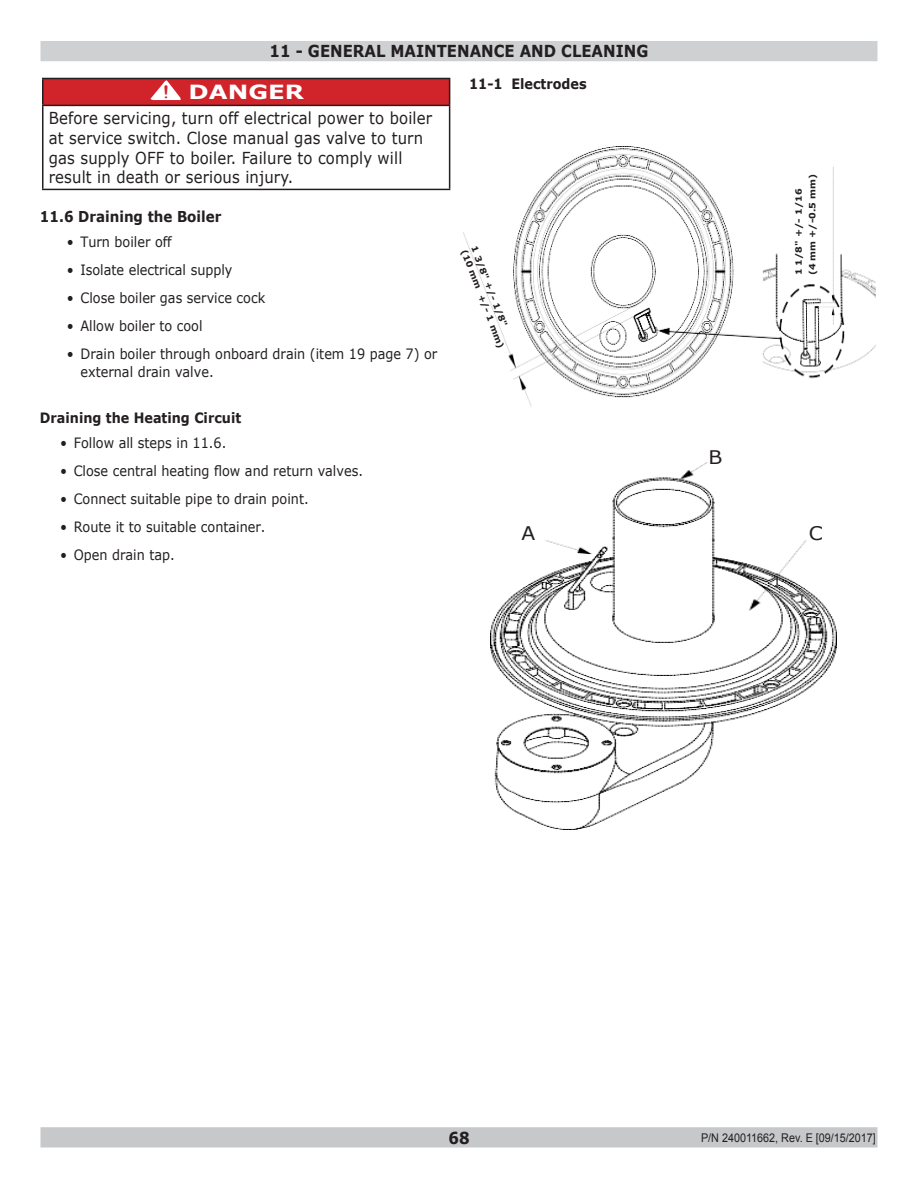
<style>
.page{position:relative;width:918px;height:1188px;background:#fff}
.page>*{position:absolute;margin:0;border:0;box-sizing:border-box;transform-origin:0 0}
.Body_text{font:700 21px "Courier New";color:#d1232a;scale:.9 1}
.t1{font:700 19.5px "Verdana";color:#fff;scale:1.25 1}
.t2{font:18.75px "Verdana";color:#231f20;scale:1.08 1}
.Warning_blocks{font:16.5px/19.8px "Verdana";letter-spacing:.01em;color:#231f20;scale:.9 1}
.t3{font:700 16.5px "Verdana";color:#231f20;scale:.9 1}
.Paragraph_Style_3{font:700 15px "Verdana";color:#231f20;scale:.9 1}
.t4{font:14.25px/18px "Verdana";color:#231f20;scale:.9 1}
.t5{font:700 14.25px "Verdana";color:#231f20;scale:.9 1}
.t6{font:12px "Arial";color:#231f20;scale:.9 1}
.t7{font:700 8.7px/13.8px "Verdana";color:#231f20;scale:1.08 1}
</style>
<div class="page">
<div style="left:41px;top:1128px;width:836px;height:19px;background:#c7c8ca"></div>
<div style="left:40px;top:1127px;width:838px;height:21px;border:2px solid #c7c8ca"></div>
<div style="left:41px;top:42px;width:836px;height:18px;background:#cfd0d2"></div>
<div style="left:40px;top:41px;width:838px;height:20px;border:2px solid #cfd0d2"></div>
<div style="left:43px;top:78px;width:407px;height:27px;background:#d1232a"></div>
<hr style="left:42px;top:78px;width:408px;height:1px;background:#231f20">
<hr style="left:42px;top:79px;width:2px;height:26px;background:#231f20">
<svg style="left:449px;top:79px;width:1px;height:26px"></svg>
<hr style="left:42px;top:105px;width:408px;height:1px;background:#231f20">
<hr style="left:42px;top:106px;width:2px;height:83px;background:#231f20">
<hr style="left:449px;top:106px;width:1px;height:83px;background:#231f20">
<hr style="left:42px;top:189px;width:408px;height:1px;background:#231f20">
<svg style="left:149px;top:79px;width:33px;height:28px"></svg>
<img style="left:464px;top:147px;width:412px;height:260px">
<img style="left:491px;top:463px;width:346px;height:366px">
<p class="t3" style="left:270px;top:40px;width:422px">11 - GENERAL MAINTENANCE AND CLEANING</p>
<p class="t1" style="left:189px;top:79px;width:94px">DANGER</p>
<p class="Warning_blocks" style="left:49px;top:108px;width:428px">Before servicing, turn off electrical power to boiler at service switch. Close manual gas valve to turn gas supply OFF to boiler. Failure to comply will result in death or serious injury.</p>
<p class="t5" style="left:469px;top:73px;width:132px">11-1 Electrodes</p>
<p class="Body_text" style="left:161px;top:78px;width:14px">!</p>
<p class="Paragraph_Style_3" style="left:40px;top:206px;width:203px">11.6 Draining the Boiler</p>
<p class="t4" style="left:67px;top:232px;width:118px">• Turn boiler off</p>
<p class="t4" style="left:67px;top:260px;width:186px">• Isolate electrical supply</p>
<p class="t4" style="left:67px;top:288px;width:222px">• Close boiler gas service cock</p>
<p class="t4" style="left:67px;top:316px;width:152px">• Allow boiler to cool</p>
<p class="t4" style="left:80px;top:344px;width:398px;text-indent:-14px">• Drain boiler through onboard drain (item 19 page 7) or external drain valve.</p>
<p class="t5" style="left:40px;top:408px;width:225px">Draining the Heating Circuit</p>
<p class="t4" style="left:60px;top:433px;width:186px">• Follow all steps in 11.6.</p>
<p class="t4" style="left:60px;top:461px;width:338px">• Close central heating flow and return valves.</p>
<p class="t4" style="left:60px;top:489px;width:278px">• Connect suitable pipe to drain point.</p>
<p class="t4" style="left:60px;top:517px;width:230px">• Route it to suitable container.</p>
<p class="t4" style="left:60px;top:545px;width:129px">• Open drain tap.</p>
<p class="t7" style="left:481px;top:244px;width:81px;rotate:69deg">1 3/8" +/- 1/8"</p>
<p class="t7" style="left:471px;top:247px;width:98px;rotate:69deg">(10 mm +/- 1 mm)</p>
<p class="t2" style="left:521px;top:520px;width:14px">A</p>
<p class="t2" style="left:709px;top:444px;width:14px">B</p>
<p class="t7" style="left:791px;top:275px;width:96px;rotate:-90deg">1 1/8" +/- 1/16<br>(4 mm +/-0.5 mm)</p>
<p class="t2" style="left:809px;top:520px;width:15px">C</p>
<p class="t3" style="left:448px;top:1126px;width:25px">68</p>
<p class="t6" style="left:701px;top:1130px;width:196px">P/N 240011662, Rev. E [09/15/2017]</p>
</div>
